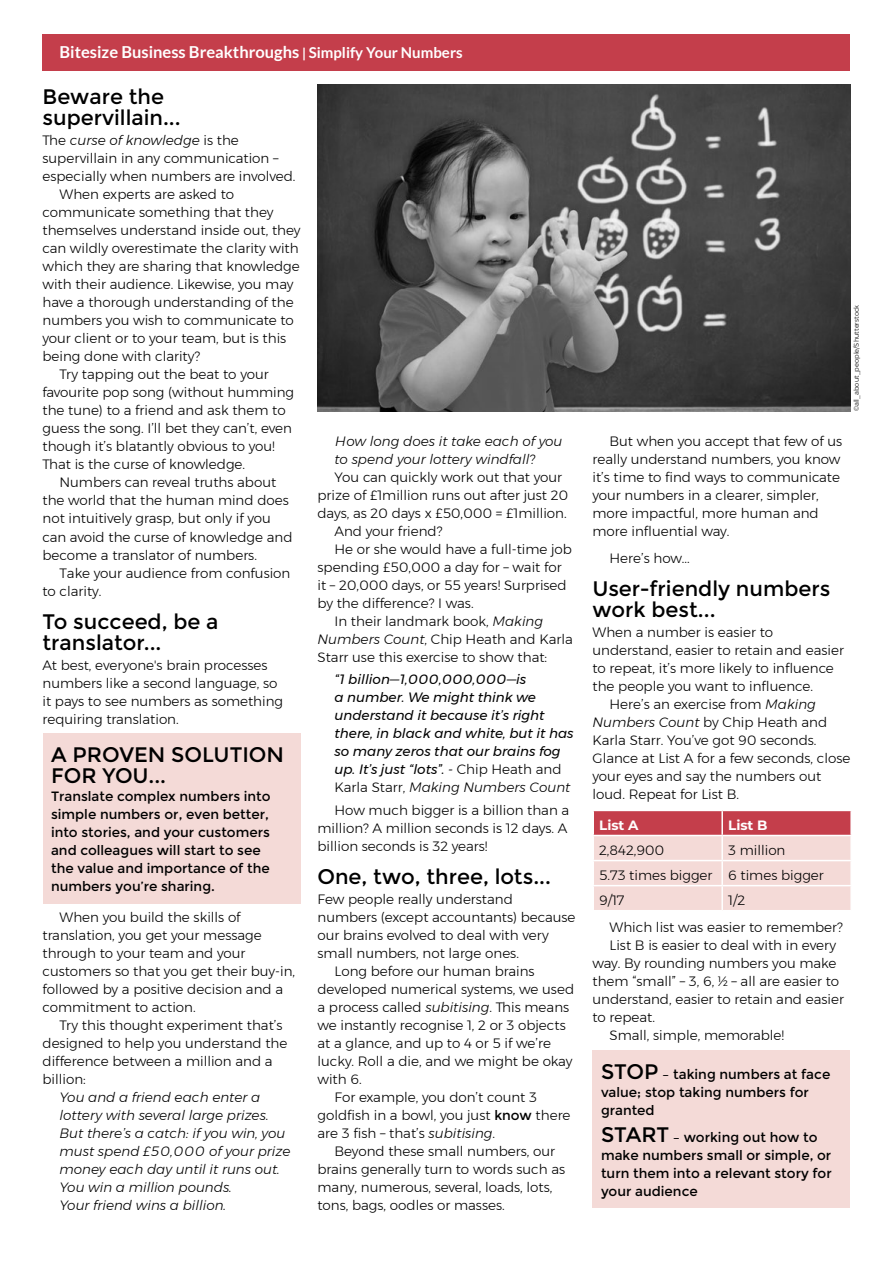
<style>
.page{position:relative;width:893px;height:1263px;background:#fff}
.page>*{position:absolute;margin:0;border:0;box-sizing:border-box;transform-origin:0 0}
.SUBHEAD{font:21px/21px "Montserrat";color:#000}
.BOXED_HEADING{font:21px/21px "Montserrat";color:#000}
.body{font:700 16.5px "Lato";color:#fff}
.body-2{font:300 13.5px/18px "Montserrat";color:#000}
.BOXED_PARAGRAPH{font:13.5px/18px "Montserrat";color:#000}
.body-3{font:italic 300 13.5px/18px "Montserrat";color:#000}
.QUOTE{font:italic 13.5px/18px "Montserrat";color:#000}
.body-4{font:700 13.5px "Montserrat";color:#fff}
.PHOTO_CREDIT{font:300 6.75px "Montserrat";color:#000}
.s1{font-size:13.5px}
.s2{font-size:15px}
.s3{font-style:italic}
.s4{font-weight:300;font-style:normal}
.s5{font-weight:300}
.s6{font-weight:400}
.s7{font-size:21px}
</style>
<div class="page">
<div style="left:43px;top:34px;width:807px;height:36px;background:#c43e4b"></div>
<div style="left:43px;top:733px;width:257px;height:64px;background:#f4dad7"></div>
<div style="left:43px;top:780px;width:257px;height:123px;background:#f4dad7"></div>
<div style="left:592px;top:1050px;width:258px;height:77px;background:#f4dad7"></div>
<div style="left:592px;top:1113px;width:258px;height:95px;background:#f4dad7"></div>
<svg style="left:594px;top:811px;width:256px;height:99px;background:#e8b4b5"></svg>
<hr style="left:721px;top:811px;width:2px;height:24px;background:#fff">
<hr style="left:592px;top:835px;width:130px;height:1px;background:#fff">
<hr style="left:722px;top:835px;width:130px;height:1px;background:#fff">
<hr style="left:721px;top:836px;width:2px;height:24px;background:#fff">
<hr style="left:592px;top:860px;width:130px;height:1px;background:#fff">
<hr style="left:722px;top:860px;width:130px;height:1px;background:#fff">
<hr style="left:721px;top:861px;width:2px;height:24px;background:#fff">
<hr style="left:592px;top:885px;width:130px;height:1px;background:#fff">
<hr style="left:722px;top:885px;width:130px;height:1px;background:#fff">
<hr style="left:721px;top:886px;width:2px;height:24px;background:#fff">
<img style="left:317px;top:84px;width:533px;height:328px">
<p class="body" style="left:60px;top:42px;width:405px">Bitesize Business Breakthroughs <span class="s1">|</span> <span class="s2">Simplify Your Numbers</span></p>
<p class="SUBHEAD" style="left:43px;top:87px;width:140px">Beware the supervillain...</p>
<p class="body-2" style="left:43px;top:131px;width:254px">The <span class="s3">curse of knowledge</span> is the supervillain in any communication – especially when numbers are involved.</p>
<p class="body-2" style="left:43px;top:185px;width:259px;text-indent:17px">When experts are asked to communicate something that they themselves understand inside out, they can wildly overestimate the clarity with which they are sharing that knowledge with their audience. Likewise, you may have a thorough understanding of the numbers you wish to communicate to your client or to your team, but is this being done with clarity?</p>
<p class="body-2" style="left:43px;top:365px;width:253px;text-indent:17px">Try tapping out the beat to your favourite pop song (without humming the tune) to a friend and ask them to guess the song. I’ll bet they can’t, even though it’s blatantly obvious to you!<br>That is the curse of knowledge.</p>
<p class="body-2" style="left:43px;top:473px;width:251px;text-indent:17px">Numbers can reveal truths about the world that the human mind does not intuitively grasp, but only if you can avoid the curse of knowledge and become a translator of numbers.</p>
<p class="body-2" style="left:43px;top:563px;width:249px;text-indent:17px">Take your audience from confusion to clarity.</p>
<p class="SUBHEAD" style="left:43px;top:612px;width:178px">To succeed, be a translator...</p>
<p class="body-2" style="left:43px;top:656px;width:242px">At best, everyone's brain processes numbers like a second language, so it pays to see numbers as something requiring translation.</p>
<p class="BOXED_HEADING" style="left:51px;top:745px;width:235px">A PROVEN SOLUTION<br>FOR YOU...</p>
<p class="BOXED_PARAGRAPH" style="left:51px;top:788px;width:221px">Translate complex numbers into simple numbers or, even better, into stories, and your customers and colleagues will start to see the value and importance of the numbers you’re sharing.</p>
<p class="body-2" style="left:43px;top:908px;width:254px;text-indent:17px">When you build the skills of translation, you get your message through to your team and your customers so that you get their buy-in, followed by a positive decision and a commitment to action.</p>
<p class="body-2" style="left:43px;top:1016px;width:246px;text-indent:17px">Try this thought experiment that’s designed to help you understand the difference between a million and a billion:</p>
<p class="body-3" style="left:60px;top:1088px;width:232px">You and a friend each enter a lottery with several large prizes.<br>But there’s a catch: if you win, you must spend £50,000 of your prize money each day until it runs out.</p>
<p class="body-3" style="left:60px;top:1178px;width:174px">You win a million pounds.</p>
<p class="body-3" style="left:60px;top:1196px;width:168px">Your friend wins a billion.</p>
<p class="body-3" style="left:334px;top:432px;width:229px">How long does it take each of you to spend your lottery windfall?</p>
<p class="body-2" style="left:317px;top:468px;width:252px;text-indent:17px">You can quickly work out that your prize of £1million runs out after just 20 days, as 20 days x £50,000 = £1million.</p>
<p class="body-2" style="left:334px;top:522px;width:109px">And your friend?</p>
<p class="body-2" style="left:317px;top:540px;width:256px;text-indent:17px">He or she would have a full-time job spending £50,000 a day for – wait for it – 20,000 days, or 55 years! Surprised by the difference? I was.</p>
<p class="body-2" style="left:317px;top:612px;width:257px;text-indent:17px">In their landmark book, <span class="s3">Making<br>Numbers Count</span>, Chip Heath and Karla<br>Starr use this exercise to show that:</p>
<p class="QUOTE" style="left:334px;top:670px;width:241px">“1 billion—1,000,000,000—is<br>a number. We might think we understand it because it’s right there, in black and white, but it has so many zeros that our brains fog up. It’s just “lots”. - <span class="s4">Chip Heath and<br>Karla Starr,</span> <span class="s5">Making Numbers Count</span></p>
<p class="body-2" style="left:317px;top:800px;width:253px;text-indent:17px">How much bigger is a billion than a million? A million seconds is 12 days. A billion seconds is 32 years!</p>
<p class="SUBHEAD" style="left:317px;top:867px;width:235px">One, two, three, lots...</p>
<p class="body-2" style="left:317px;top:890px;width:259px">Few people really understand numbers (except accountants) because our brains evolved to deal with very small numbers, not large ones.</p>
<p class="body-2" style="left:317px;top:962px;width:258px;text-indent:17px">Long before our human brains developed numerical systems, we used a process called <span class="s3">subitising</span>. This means we instantly recognise 1, 2 or 3 objects at a glance, and up to 4 or 5 if we’re lucky. Roll a die, and we might be okay with 6.</p>
<p class="body-2" style="left:317px;top:1088px;width:255px;text-indent:17px">For example, you don’t count 3 goldfish in a bowl, you just <span class="s6">know</span> there are 3 fish – that’s <span class="s3">subitising</span>.</p>
<p class="body-2" style="left:317px;top:1142px;width:249px;text-indent:17px">Beyond these small numbers, our brains generally turn to words such as many, numerous, several, loads, lots, tons, bags, oodles or masses.</p>
<p class="PHOTO_CREDIT" style="left:851px;top:411px;width:108px;rotate:-90deg">©all_about_people/Shutterstock</p>
<p class="body-2" style="left:592px;top:432px;width:251px;text-indent:17px">But when you accept that few of us really understand numbers, you know it’s time to find ways to communicate your numbers in a clearer, simpler, more impactful, more human and more influential way.</p>
<p class="body-2" style="left:609px;top:548px;width:82px">Here’s how...</p>
<p class="SUBHEAD" style="left:592px;top:579px;width:239px">User-friendly numbers work best...</p>
<p class="body-2" style="left:592px;top:623px;width:253px">When a number is easier to understand, easier to retain and easier to repeat, it’s more likely to influence the people you want to influence.</p>
<p class="body-2" style="left:592px;top:695px;width:259px;text-indent:17px">Here’s an exercise from <span class="s3">Making<br>Numbers Count</span> by Chip Heath and<br>Karla Starr. You’ve got 90 seconds.<br>Glance at List A for a few seconds, close your eyes and say the numbers out loud. Repeat for List B.</p>
<p class="body-4" style="left:599px;top:815px;width:41px">List A</p>
<p class="body-4" style="left:728px;top:815px;width:41px">List B</p>
<p class="body-2" style="left:599px;top:840px;width:67px">2,842,900</p>
<p class="body-2" style="left:728px;top:840px;width:59px">3 million</p>
<p class="body-2" style="left:599px;top:866px;width:115px">5.73 times bigger</p>
<p class="body-2" style="left:728px;top:866px;width:97px">6 times bigger</p>
<p class="body-2" style="left:599px;top:891px;width:27px">9/17</p>
<p class="body-2" style="left:728px;top:891px;width:18px">1/2</p>
<p class="body-2" style="left:609px;top:918px;width:235px">Which list was easier to remember?</p>
<p class="body-2" style="left:592px;top:936px;width:253px;text-indent:17px">List B is easier to deal with in every way. By rounding numbers you make them “small” – 3, 6, ½ – all are easier to understand, easier to retain and easier to repeat.</p>
<p class="body-2" style="left:609px;top:1026px;width:176px">Small, simple, memorable!</p>
<p class="BOXED_PARAGRAPH" style="left:601px;top:1066px;width:231px"><span class="s7">STOP</span> – taking numbers at face value; stop taking numbers for granted</p>
<p class="BOXED_PARAGRAPH" style="left:601px;top:1128px;width:232px"><span class="s7">START</span> – working out how to make numbers small or simple, or turn them into a relevant story for your audience</p>
</div>
